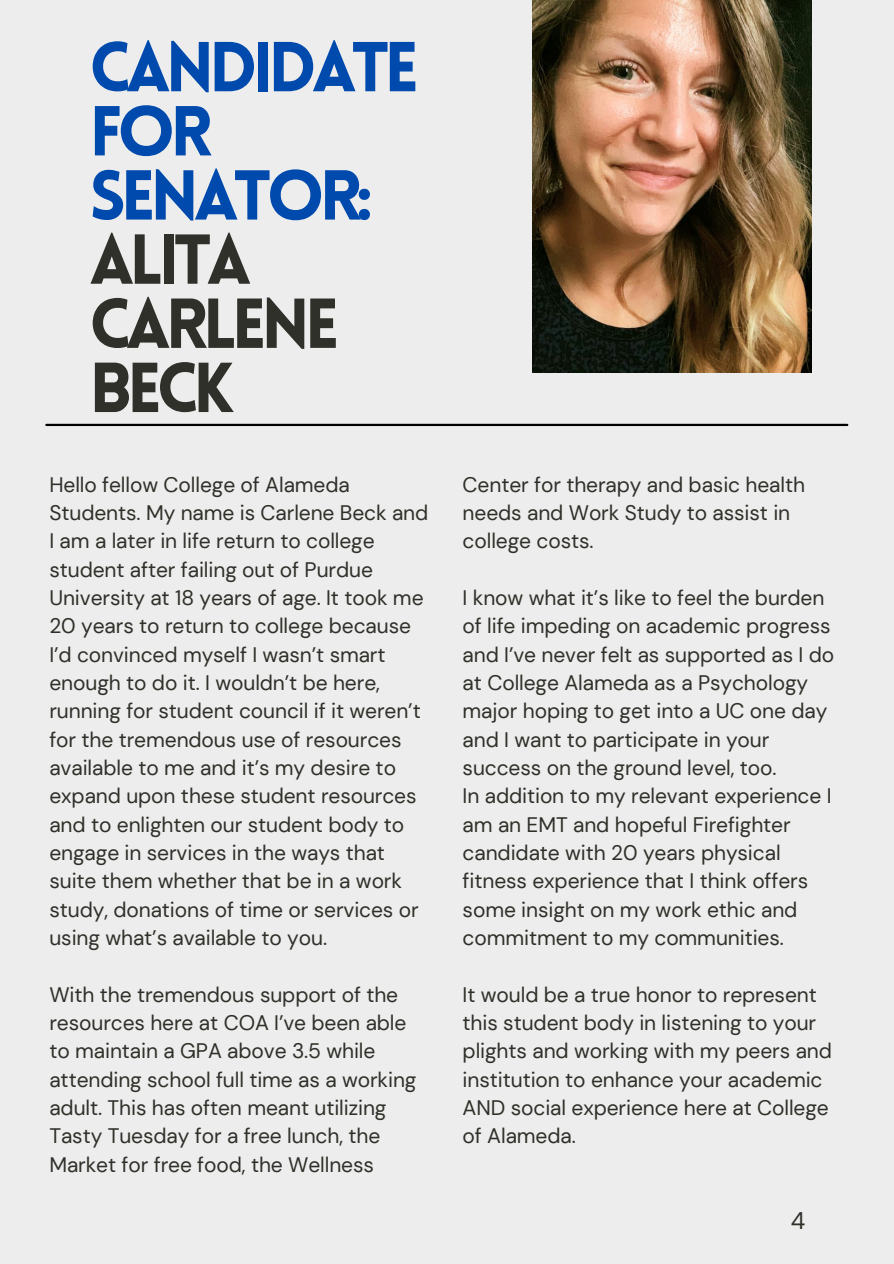
<style>
.page{position:relative;width:894px;height:1264px;background:#fff}
.page>*{position:absolute;margin:0;border:0;box-sizing:border-box;transform-origin:0 0}
.t1{font:900 69px/64.2px "Lovelo";letter-spacing:-.075em;color:#004aad}
.t2{font:24px "DM Sans";color:#2f3029}
.t3{font:21px/28.3px "DM Sans";letter-spacing:-.005em;color:#2f3029}
.s1{color:#2f3029}
</style>
<div class="page">
<div style="left:0;top:0;width:893px;height:1263px;background:#ededed"></div>
<hr style="left:46px;top:424px;width:801px;height:2px;background:#000">
<img style="left:532px;top:0;width:279px;height:373px">
<p class="t1" style="left:89px;top:42px;width:331px">CANDIDATE<br>FOR<br>SENATOR:<br><span class="s1">ALITA<br>CARLENE<br>BECK</span></p>
<h1 class="t3" style="left:49px;top:470px;width:380px">Hello fellow College of Alameda Students. My name is Carlene Beck and I am a later in life return to college student after failing out of Purdue University at 18 years of age. It took me 20 years to return to college because I’d convinced myself I wasn’t smart enough to do it. I wouldn’t be here, running for student council if it weren’t for the tremendous use of resources available to me and it’s my desire to expand upon these student resources and to enlighten our student body to engage in services in the ways that suite them whether that be in a work study, donations of time or services or using what’s available to you.</h1>
<p class="t3" style="left:49px;top:980px;width:368px">With the tremendous support of the resources here at COA I’ve been able to maintain a GPA above 3.5 while attending school full time as a working adult. This has often meant utilizing Tasty Tuesday for a free lunch, the Market for free food, the Wellness</p>
<p class="t3" style="left:462px;top:470px;width:344px">Center for therapy and basic health needs and Work Study to assist in college costs.</p>
<p class="t3" style="left:462px;top:583px;width:373px">I know what it’s like to feel the burden of life impeding on academic progress and I’ve never felt as supported as I do at College Alameda as a Psychology major hoping to get into a UC one day and I want to participate in your success on the ground level, too.</p>
<p class="t3" style="left:462px;top:782px;width:370px">In addition to my relevant experience I am an EMT and hopeful Firefighter candidate with 20 years physical fitness experience that I think offers some insight on my work ethic and commitment to my communities.</p>
<p class="t3" style="left:462px;top:980px;width:371px">It would be a true honor to represent this student body in listening to your plights and working with my peers and institution to enhance your academic<br>AND social experience here at College of Alameda.</p>
<p class="t2" style="left:790px;top:1204px;width:16px">4</p>
</div>
